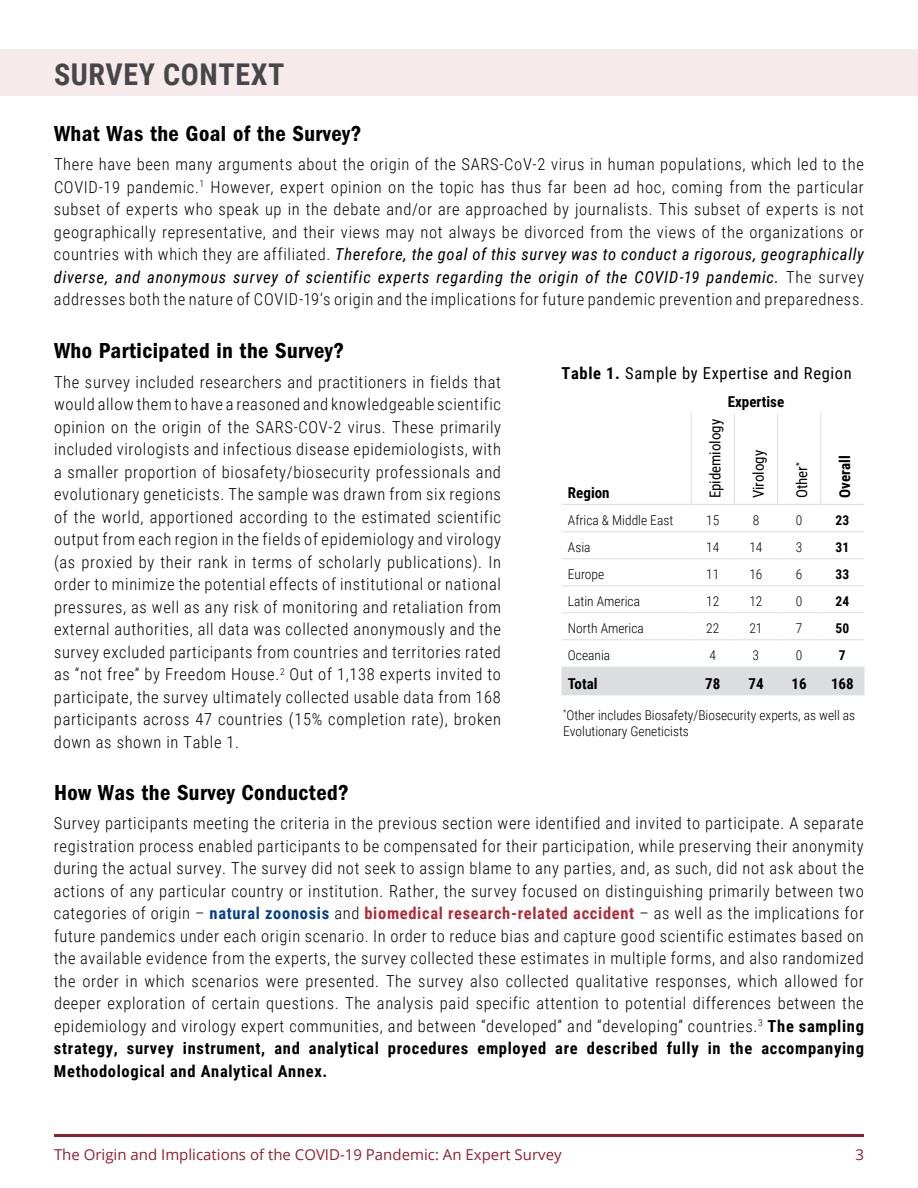
<style>
.page{position:relative;width:918px;height:1188px;background:#fff}
.page>*{position:absolute;margin:0;border:0;box-sizing:border-box;transform-origin:0 0}
.t1{font:700 30px "Roboto Condensed";letter-spacing:.02em;color:#474749}
.t2{font:22.5px "Franklin Gothic LT Pro Cn Dm";letter-spacing:.02em;color:#000}
.t3{font:300 16.5px/22.5px "Roboto Condensed";letter-spacing:.04em;color:#000;text-align:justify}
.t4{font:16.5px "Roboto Condensed";letter-spacing:.04em;color:#000}
.t5{font:15px "Open Sans";color:#911f32}
.t6{font:700 15px "Roboto Condensed";color:#000}
.t7{font:15px "Roboto Condensed";color:#000}
.t8{font:300 13.5px/16.5px "Roboto Condensed";color:#000}
.t9{font:700 13.5px "Roboto Condensed";color:#000}
.s1{font-weight:400;font-style:italic}
.s2{font-weight:700;color:#063f8b}
.s3{font-weight:700;color:#ac2e39}
.s4{font-weight:700}
</style>
<div class="page">
<div style="left:0;top:49px;width:918px;height:47px;background:#f6eaeb"></div>
<hr style="left:54px;top:1134px;width:810px;height:2px;background:#911f32">
<hr style="left:562px;top:531px;width:129px;height:1px;background:#dcddde">
<hr style="left:691px;top:531px;width:43px;height:1px;background:#dcddde">
<hr style="left:734px;top:531px;width:44px;height:1px;background:#dcddde">
<hr style="left:778px;top:531px;width:43px;height:1px;background:#dcddde">
<hr style="left:821px;top:531px;width:43px;height:1px;background:#dcddde">
<hr style="left:562px;top:558px;width:129px;height:1px;background:#dcddde">
<hr style="left:691px;top:558px;width:43px;height:1px;background:#dcddde">
<hr style="left:734px;top:558px;width:44px;height:1px;background:#dcddde">
<hr style="left:778px;top:558px;width:43px;height:1px;background:#dcddde">
<hr style="left:821px;top:558px;width:43px;height:1px;background:#dcddde">
<hr style="left:562px;top:585px;width:129px;height:1px;background:#dcddde">
<hr style="left:691px;top:585px;width:43px;height:1px;background:#dcddde">
<hr style="left:734px;top:585px;width:44px;height:1px;background:#dcddde">
<hr style="left:778px;top:585px;width:43px;height:1px;background:#dcddde">
<hr style="left:821px;top:585px;width:43px;height:1px;background:#dcddde">
<hr style="left:562px;top:612px;width:129px;height:1px;background:#dcddde">
<hr style="left:691px;top:612px;width:43px;height:1px;background:#dcddde">
<hr style="left:734px;top:612px;width:44px;height:1px;background:#dcddde">
<hr style="left:778px;top:612px;width:43px;height:1px;background:#dcddde">
<hr style="left:821px;top:612px;width:43px;height:1px;background:#dcddde">
<hr style="left:562px;top:639px;width:129px;height:1px;background:#dcddde">
<hr style="left:691px;top:639px;width:43px;height:1px;background:#dcddde">
<hr style="left:734px;top:639px;width:44px;height:1px;background:#dcddde">
<hr style="left:778px;top:639px;width:43px;height:1px;background:#dcddde">
<hr style="left:821px;top:639px;width:43px;height:1px;background:#dcddde">
<div style="left:562px;top:667px;width:303px;height:28px;background:#dcddde"></div>
<hr style="left:562px;top:694px;width:129px;height:1px;background:#dcddde">
<hr style="left:691px;top:694px;width:43px;height:1px;background:#dcddde">
<hr style="left:734px;top:694px;width:44px;height:1px;background:#dcddde">
<hr style="left:778px;top:694px;width:43px;height:1px;background:#dcddde">
<hr style="left:821px;top:694px;width:43px;height:1px;background:#dcddde">
<hr style="left:821px;top:504px;width:43px;height:1px;background:#dcddde">
<hr style="left:777px;top:413px;width:1px;height:91px;background:#dcddde">
<hr style="left:820px;top:413px;width:1px;height:91px;background:#dcddde">
<hr style="left:734px;top:504px;width:44px;height:1px;background:#dcddde">
<hr style="left:778px;top:504px;width:43px;height:1px;background:#dcddde">
<hr style="left:734px;top:413px;width:1px;height:91px;background:#dcddde">
<hr style="left:562px;top:504px;width:129px;height:1px;background:#dcddde">
<hr style="left:691px;top:413px;width:1px;height:91px;background:#dcddde">
<hr style="left:691px;top:504px;width:43px;height:1px;background:#dcddde">
<h1 class="t1" style="left:54px;top:54px;width:232px">SURVEY CONTEXT</h1>
<h2 class="t2" style="left:54px;top:121px;width:309px">What Was the Goal of the Survey?</h2>
<p class="t3" style="left:54px;top:153px;width:812px">There have been many arguments about the origin of the SARS-CoV-2 virus in human populations, which led to the COVID-19 pandemic.<sup>1</sup> However, expert opinion on the topic has thus far been ad hoc, coming from the particular subset of experts who speak up in the debate and/or are approached by journalists. This subset of experts is not geographically representative, and their views may not always be divorced from the views of the organizations or countries with which they are affiliated. <span class="s1">Therefore, the goal of this survey was to conduct a rigorous, geographically diverse, and anonymous survey of scientific experts regarding the origin of the COVID-19 pandemic.</span> The survey addresses both the nature of COVID-19’s origin and the implications for future pandemic prevention and preparedness.</p>
<h2 class="t2" style="left:54px;top:338px;width:292px">Who Participated in the Survey?</h2>
<p class="t3" style="left:54px;top:370px;width:449px">The survey included researchers and practitioners in fields that would allow them to have a reasoned and knowledgeable scientific opinion on the origin of the SARS-COV-2 virus. These primarily included virologists and infectious disease epidemiologists, with a smaller proportion of biosafety/biosecurity professionals and evolutionary geneticists. The sample was drawn from six regions of the world, apportioned according to the estimated scientific output from each region in the fields of epidemiology and virology (as proxied by their rank in terms of scholarly publications). In order to minimize the potential effects of institutional or national pressures, as well as any risk of monitoring and retaliation from external authorities, all data was collected anonymously and the survey excluded participants from countries and territories rated as “not free” by Freedom House.<sup>2</sup> Out of 1,138 experts invited to participate, the survey ultimately collected usable data from 168 participants across 47 countries (15% completion rate), broken down as shown in Table 1.</p>
<h2 class="t2" style="left:54px;top:780px;width:297px">How Was the Survey Conducted?</h2>
<p class="t3" style="left:54px;top:812px;width:812px">Survey participants meeting the criteria in the previous section were identified and invited to participate. A separate registration process enabled participants to be compensated for their participation, while preserving their anonymity during the actual survey. The survey did not seek to assign blame to any parties, and, as such, did not ask about the actions of any particular country or institution. Rather, the survey focused on distinguishing primarily between two categories of origin – <span class="s2">natural zoonosis</span> and <span class="s3">biomedical research-related accident</span> – as well as the implications for future pandemics under each origin scenario. In order to reduce bias and capture good scientific estimates based on the available evidence from the experts, the survey collected these estimates in multiple forms, and also randomized the order in which scenarios were presented. The survey also collected qualitative responses, which allowed for deeper exploration of certain questions. The analysis paid specific attention to potential differences between the epidemiology and virology expert communities, and between “developed” and “developing” countries.<sup>3</sup> <span class="s4">The sampling strategy, survey instrument, and analytical procedures employed are described fully in the accompanying Methodological and Analytical Annex.</span></p>
<p class="t4" style="left:562px;top:362px;width:292px"><span class="s4">Table 1.</span> Sample by Expertise and Region</p>
<p class="t6" style="left:728px;top:391px;width:58px">Expertise</p>
<p class="t7" style="left:705px;top:498px;width:81px;rotate:-90deg">Epidemiology</p>
<p class="t7" style="left:748px;top:498px;width:50px;rotate:-90deg">Virology</p>
<p class="t7" style="left:791px;top:498px;width:38px;rotate:-90deg">Other<sup>*</sup></p>
<p class="t6" style="left:834px;top:498px;width:44px;rotate:-90deg">Overall</p>
<p class="t6" style="left:568px;top:483px;width:43px">Region</p>
<p class="t8" style="left:568px;top:511px;width:107px">Africa &amp; Middle East</p>
<p class="t8" style="left:706px;top:512px;width:15px">15</p>
<p class="t8" style="left:753px;top:512px;width:8px">8</p>
<p class="t8" style="left:796px;top:512px;width:8px">0</p>
<p class="t9" style="left:836px;top:511px;width:15px">23</p>
<p class="t8" style="left:568px;top:538px;width:24px">Asia</p>
<p class="t8" style="left:706px;top:539px;width:15px">14</p>
<p class="t8" style="left:749px;top:539px;width:15px">14</p>
<p class="t8" style="left:796px;top:539px;width:8px">3</p>
<p class="t9" style="left:836px;top:538px;width:15px">31</p>
<p class="t8" style="left:568px;top:565px;width:38px">Europe</p>
<p class="t8" style="left:706px;top:566px;width:15px">11</p>
<p class="t8" style="left:749px;top:566px;width:15px">16</p>
<p class="t8" style="left:796px;top:566px;width:8px">6</p>
<p class="t9" style="left:836px;top:565px;width:15px">33</p>
<p class="t8" style="left:568px;top:592px;width:74px">Latin America</p>
<p class="t8" style="left:706px;top:593px;width:15px">12</p>
<p class="t8" style="left:749px;top:593px;width:15px">12</p>
<p class="t8" style="left:796px;top:593px;width:8px">0</p>
<p class="t9" style="left:836px;top:592px;width:15px">24</p>
<p class="t8" style="left:568px;top:619px;width:78px">North America</p>
<p class="t8" style="left:706px;top:620px;width:15px">22</p>
<p class="t8" style="left:749px;top:620px;width:15px">21</p>
<p class="t8" style="left:796px;top:620px;width:8px">7</p>
<p class="t9" style="left:836px;top:619px;width:15px">50</p>
<p class="t8" style="left:568px;top:646px;width:44px">Oceania</p>
<p class="t8" style="left:709px;top:647px;width:8px">4</p>
<p class="t8" style="left:753px;top:647px;width:8px">3</p>
<p class="t8" style="left:796px;top:647px;width:8px">0</p>
<p class="t9" style="left:839px;top:646px;width:8px">7</p>
<p class="t6" style="left:568px;top:673px;width:31px">Total</p>
<p class="t6" style="left:705px;top:673px;width:17px">78</p>
<p class="t6" style="left:748px;top:673px;width:17px">74</p>
<p class="t6" style="left:792px;top:673px;width:17px">16</p>
<p class="t6" style="left:831px;top:673px;width:24px">168</p>
<p class="t8" style="left:563px;top:706px;width:294px"><sup>*</sup>Other includes Biosafety/Biosecurity experts, as well as<br>Evolutionary Geneticists</p>
<p class="t5" style="left:54px;top:1144px;width:509px">The Origin and Implications of the COVID-19 Pandemic: An Expert Survey</p>
<p class="t5" style="left:855px;top:1144px;width:10px">3</p>
</div>
